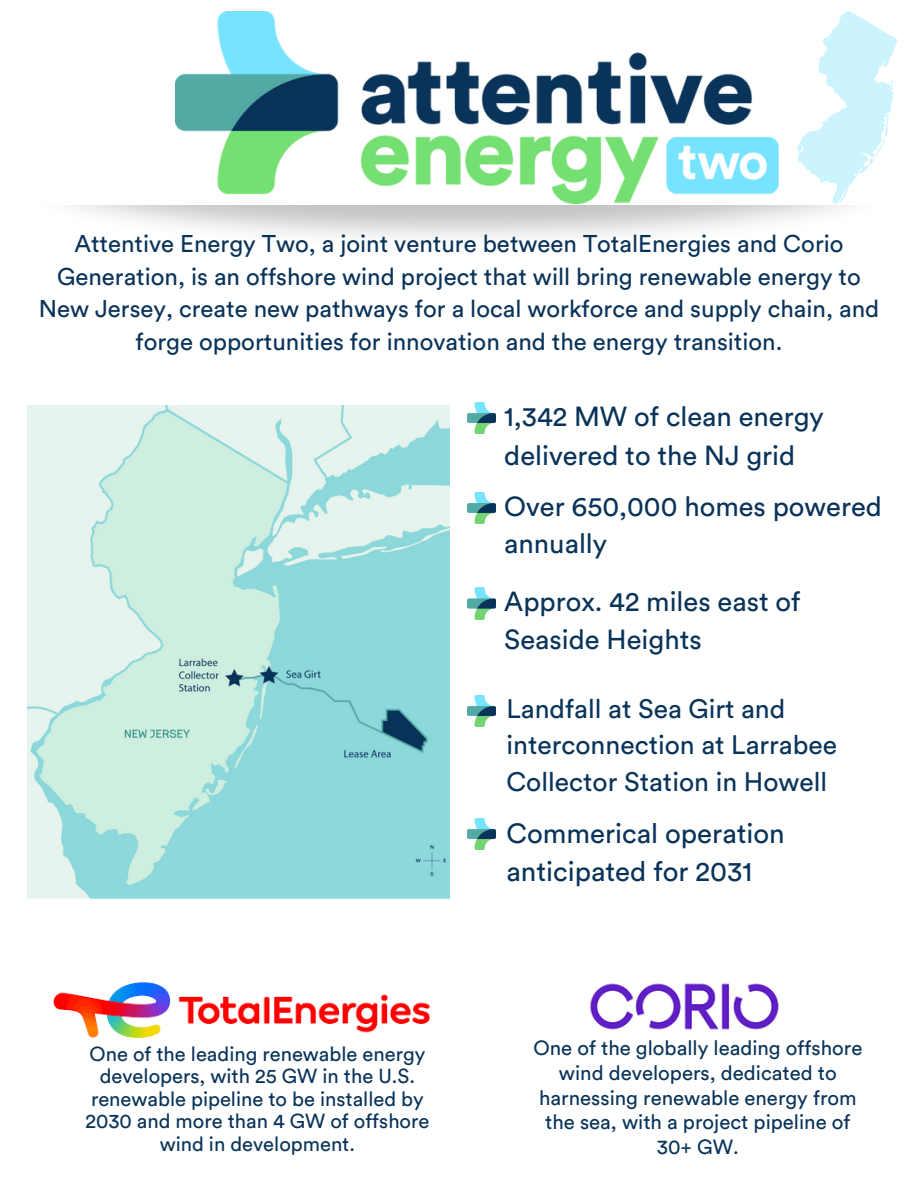
<style>
.page{position:relative;width:918px;height:1188px;background:#fff}
.page>*{position:absolute;margin:0;border:0;box-sizing:border-box;transform-origin:0 0}
.t1{font:27.6px/37.7px "Circular Std";color:#093359}
.t2{font:27.3px/37.7px "Circular Std";color:#093359}
.t3{font:26.4px/36.5px "Circular Std";color:#093359}
.t4{font:24px/32.7px "Circular Std";color:#093359;text-align:center}
.t5{font:20.4px/24.8px "Circular Std";color:#093359;text-align:center}
.t6{font:20.1px/22.5px "Circular Std";color:#093359;text-align:center}
</style>
<div class="page">
<svg style="left:797px;top:11px;width:100px;height:192px"></svg>
<img style="left:175px;top:11px;width:603px;height:192px">
<img style="left:28px;top:406px;width:422px;height:493px">
<img style="left:53px;top:982px;width:377px;height:57px">
<img style="left:590px;top:983px;width:189px;height:47px">
<img style="left:467px;top:402px;width:28px;height:32px">
<img style="left:467px;top:492px;width:28px;height:32px">
<img style="left:467px;top:588px;width:28px;height:31px">
<img style="left:467px;top:695px;width:28px;height:32px">
<img style="left:467px;top:818px;width:28px;height:32px">
<p class="t4" style="left:39px;top:228px;width:842px">Attentive Energy Two, a joint venture between TotalEnergies and Corio Generation, is an offshore wind project that will bring renewable energy to New Jersey, create new pathways for a local workforce and supply chain, and forge opportunities for innovation and the energy transition.</p>
<h1 class="t2" style="left:504px;top:399px;width:321px;line-height:38.2px">1,342 MW of clean energy delivered to the NJ grid</h1>
<h1 class="t2" style="left:504px;top:488px;width:379px">Over 650,000 homes powered annually</h1>
<h1 class="t2" style="left:504px;top:584px;width:298px">Approx. 42 miles east of<br>Seaside Heights</h1>
<p class="t3" style="left:506px;top:691px;width:332px">Landfall at Sea Girt and interconnection at Larrabee<br>Collector Station in Howell</p>
<p class="t1" style="left:506px;top:816px;width:280px">Commerical operation anticipated for 2031</p>
<p class="t6" style="left:85px;top:1043px;width:346px">One of the leading renewable energy developers, with 25 GW in the U.S. renewable pipeline to be installed by<br>2030 and more than 4 GW of offshore wind in development.</p>
<p class="t5" style="left:533px;top:1037px;width:330px">One of the globally leading offshore wind developers, dedicated to harnessing renewable energy from the sea, with a project pipeline of<br>30+ GW.</p>
</div>
